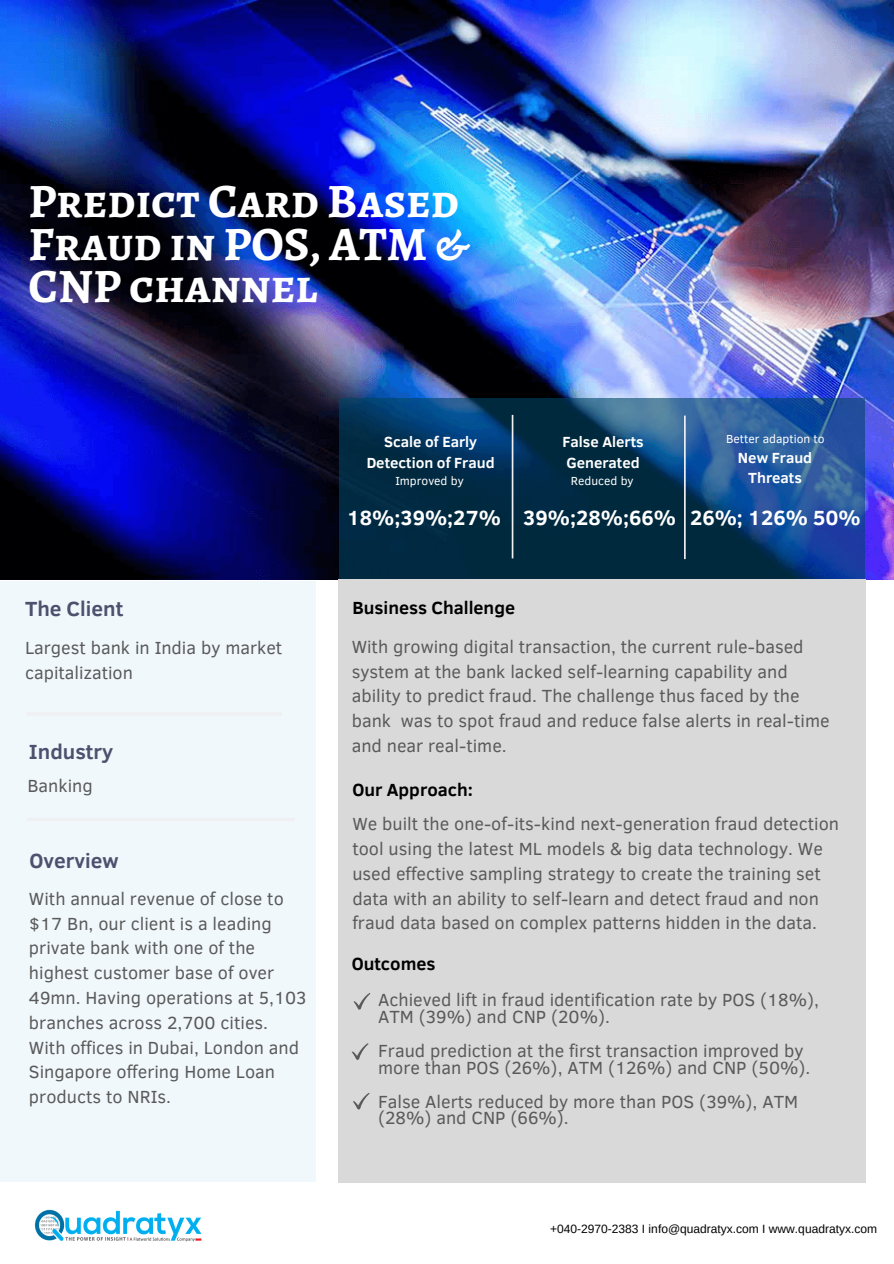
<style>
.page{position:relative;width:894px;height:1264px;background:#fff}
.page>*{position:absolute;margin:0;border:0;box-sizing:border-box;transform-origin:0 0}
.t1{font:700 48px/42.6px "Alegreya SC";color:#fff}
.t2{font:700 21px "Clear Sans";color:#fff}
.t3{font:700 21px "Clear Sans";color:#4c516d}
.t4{font:18px/24.8px "Clear Sans";color:#5a5a5a}
.t5{font:700 18px "Clear Sans";color:#000}
.t6{font:700 15px/20.2px "Clear Sans";color:#fff;text-align:center}
.t7{font:12px "Arimo";color:#000}
.t8{font:12px "Clear Sans";color:#fff}
</style>
<div class="page">
<img style="left:0;top:0;width:893px;height:579px">
<div style="left:0;top:581px;width:315px;height:600px;background:#f1f8fc"></div>
<svg style="left:339px;top:398px;width:525px;height:180px;background:#0d3b64"></svg>
<div style="left:339px;top:579px;width:526px;height:604px;background:#d9d9d9"></div>
<svg style="left:683px;top:415px;width:2px;height:144px"></svg>
<img style="left:34px;top:1209px;width:168px;height:33px">
<svg style="left:511px;top:415px;width:2px;height:143px"></svg>
<svg style="left:352px;top:1043px;width:16px;height:16px"></svg>
<svg style="left:353px;top:993px;width:17px;height:16px"></svg>
<svg style="left:353px;top:1093px;width:16px;height:16px"></svg>
<h1 class="t1" style="left:28px;top:180px;width:440px">Predict Card Based<br>Fraud in POS, ATM &amp;<br>CNP channel</h1>
<p class="t3" style="left:25px;top:593px;width:100px">The Client</p>
<p class="t6" style="left:366px;top:431px;width:129px">Scale of Early<br>Detection of Fraud</p>
<p class="t8" style="left:395px;top:472px;width:70px">Improved by</p>
<p class="t2" style="left:346px;top:502px;width:156px">18%;39%;27%</p>
<p class="t6" style="left:562px;top:431px;width:83px;text-align:left">False Alerts<br>Generated</p>
<p class="t8" style="left:570px;top:472px;width:64px">Reduced by</p>
<p class="t2" style="left:523px;top:502px;width:154px">39%;28%;66%</p>
<p class="t8" style="left:726px;top:430px;width:100px">Better adaption to</p>
<p class="t6" style="left:737px;top:447px;width:76px">New Fraud<br>Threats</p>
<p class="t2" style="left:689px;top:502px;width:172px">26%; 126% 50%</p>
<p class="t5" style="left:352px;top:594px;width:164px">Business Challenge</p>
<p class="t4" style="left:25px;top:634px;width:259px">Largest bank in India by market capitalization</p>
<p class="t3" style="left:29px;top:736px;width:86px">Industry</p>
<p class="t4" style="left:27px;top:772px;width:67px">Banking</p>
<p class="t3" style="left:29px;top:845px;width:91px">Overview</p>
<p class="t4" style="left:29px;top:885px;width:279px">With annual revenue of close to $17 Bn, our client is a leading private bank with one of the highest customer base of over<br>49mn. Having operations at 5,103 branches across 2,700 cities.<br>With offices in Dubai, London and<br>Singapore offering Home Loan products to NRIs.</p>
<p class="t4" style="left:351px;top:633px;width:479px">With growing digital transaction, the current rule-based system at the bank lacked self-learning capability and ability to predict fraud. The challenge thus faced by the bank was to spot fraud and reduce false alerts in real-time and near real-time.</p>
<p class="t5" style="left:352px;top:776px;width:122px">Our Approach:</p>
<p class="t4" style="left:352px;top:810px;width:488px">We built the one-of-its-kind next-generation fraud detection tool using the latest ML models &amp; big data technology. We used effective sampling strategy to create the training set data with an ability to self-learn and detect fraud and non fraud data based on complex patterns hidden in the data.</p>
<p class="t5" style="left:351px;top:950px;width:85px">Outcomes</p>
<p class="t4" style="left:378px;top:990px;width:442px;line-height:17px">Achieved lift in fraud identification rate by POS (18%),<br>ATM (39%) and CNP (20%).</p>
<p class="t4" style="left:378px;top:1041px;width:433px;line-height:17px">Fraud prediction at the first transaction improved by more than POS (26%), ATM (126%) and CNP (50%).</p>
<p class="t4" style="left:378px;top:1091px;width:421px;line-height:17px">False Alerts reduced by more than POS (39%), ATM (28%) and CNP (66%).</p>
<p class="t7" style="left:550px;top:1222px;width:328px">+040-2970-2383 I info@quadratyx.com I www.quadratyx.com</p>
</div>
